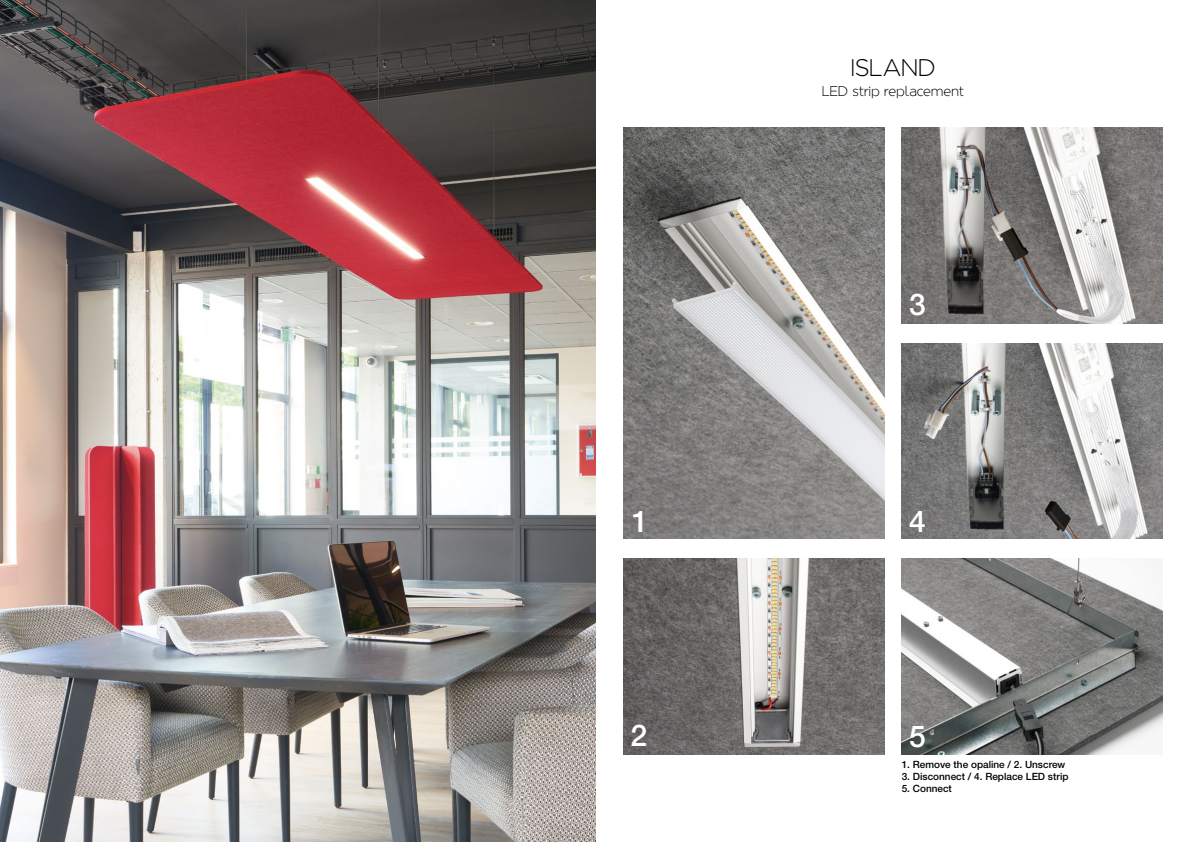
<style>
.page{position:relative;width:1191px;height:842px;background:#fff}
.page>*{position:absolute;margin:0;border:0;box-sizing:border-box;transform-origin:0 0}
.t1{font:500 30px "Helvetica Neue";color:#fff}
.t2{font:300 24px "Regencie";letter-spacing:.01em;color:#000}
.t3{font:300 14px "Regencie";letter-spacing:-.005em;color:#000}
.t4{font:500 10px "Helvetica Neue";color:#000}
</style>
<div class="page">
<img style="left:0;top:0;width:595px;height:842px">
<img style="left:624px;top:128px;width:260px;height:411px">
<img style="left:624px;top:558px;width:260px;height:196px">
<img style="left:901px;top:128px;width:261px;height:195px">
<img style="left:901px;top:343px;width:261px;height:196px">
<img style="left:901px;top:558px;width:261px;height:196px">
<h1 class="t1" style="left:632px;top:503px;width:18px">1</h1>
<h1 class="t1" style="left:630px;top:718px;width:18px">2</h1>
<h2 class="t2" style="left:851px;top:52px;width:86px">ISLAND</h2>
<h3 class="t3" style="left:822px;top:82px;width:143px">LED strip replacement</h3>
<h1 class="t1" style="left:909px;top:287px;width:18px">3</h1>
<h1 class="t1" style="left:909px;top:503px;width:18px">4</h1>
<h1 class="t1" style="left:909px;top:718px;width:18px">5</h1>
<p class="t4" style="left:901px;top:758px;width:165px">1. Remove the opaline / 2. Unscrew</p>
<p class="t4" style="left:901px;top:770px;width:168px">3. Disconnect / 4. Replace LED strip</p>
<p class="t4" style="left:901px;top:782px;width:52px">5. Connect</p>
</div>
